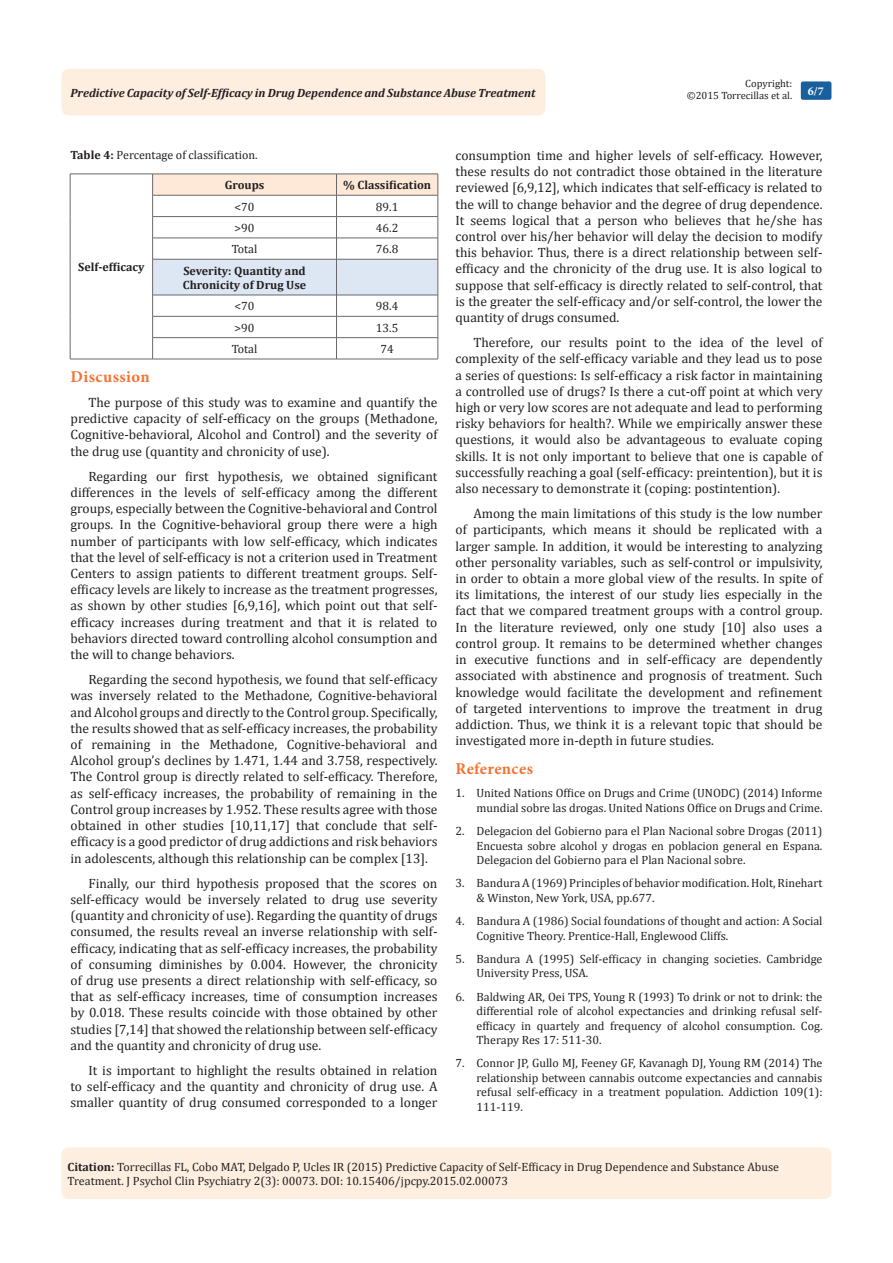
<style>
.page{position:relative;width:893px;height:1263px;background:#fff}
.page>*{position:absolute;margin:0;border:0;box-sizing:border-box;transform-origin:0 0}
.t1{font:700 16.5px "Minion Pro";letter-spacing:.025em;color:#f37331}
.t2{font:13.5px/16.2px "Cambria";color:#231f20;text-align:justify}
.t3{font:12px/14.4px "Cambria";color:#231f20}
.t4{font:italic 700 12px "Cambria";color:#231f20}
.t5{font:700 12px/14.4px "Cambria";color:#231f20}
.t6{font:700 12px "Minion Pro";color:#fff}
.t7{font:10.5px "Cambria";color:#231f20}
.s1{font-weight:700}
</style>
<div class="page">
<hr style="left:70px;top:174px;width:83px;height:1px;background:#69696c">
<svg style="left:70px;top:174px;width:1px;height:85px"></svg>
<hr style="left:70px;top:259px;width:1px;height:36px;background:#69696c">
<svg style="left:70px;top:295px;width:1px;height:64px"></svg>
<svg style="left:152px;top:174px;width:287px;height:185px"></svg>
<hr style="left:70px;top:359px;width:83px;height:1px;background:#69696c">
<hr style="left:153px;top:359px;width:183px;height:1px;background:#69696c">
<hr style="left:336px;top:359px;width:102px;height:1px;background:#69696c">
<div style="left:62px;top:69px;width:484px;height:47px;background:#feeee0;border-radius:8px"></div>
<div style="left:801px;top:81px;width:30px;height:19px;background:#18609d;border-radius:2px"></div>
<div style="left:62px;top:1147px;width:769px;height:52px;background:#feeee0;border-radius:7px"></div>
<p class="t7" style="left:745px;top:77px;width:48px">Copyright:</p>
<p class="t7" style="left:687px;top:89px;width:107px">©2015 Torrecillas et al.</p>
<p class="t4" style="left:70px;top:84px;width:467px">Predictive Capacity of Self-Efficacy in Drug Dependence and Substance Abuse Treatment</p>
<p class="t6" style="left:808px;top:83px;width:17px">6/7</p>
<p class="t3" style="left:70px;top:148px;width:189px"><span class="s1">Table 4:</span> Percentage of classification.</p>
<p class="t5" style="left:78px;top:259px;width:68px">Self-efficacy</p>
<p class="t5" style="left:225px;top:178px;width:41px">Groups</p>
<p class="t5" style="left:343px;top:178px;width:90px">% Classification</p>
<p class="t3" style="left:235px;top:199px;width:21px">&lt;70</p>
<p class="t3" style="left:376px;top:199px;width:24px">89.1</p>
<p class="t3" style="left:235px;top:221px;width:21px">&gt;90</p>
<p class="t3" style="left:376px;top:221px;width:24px">46.2</p>
<p class="t3" style="left:232px;top:242px;width:27px">Total</p>
<p class="t3" style="left:376px;top:242px;width:24px">76.8</p>
<p class="t5" style="left:183px;top:263px;width:125px">Severity: Quantity and<br>Chronicity of Drug Use</p>
<p class="t3" style="left:235px;top:299px;width:21px">&lt;70</p>
<p class="t3" style="left:376px;top:299px;width:24px">98.4</p>
<p class="t3" style="left:235px;top:320px;width:21px">&gt;90</p>
<p class="t3" style="left:376px;top:320px;width:24px">13.5</p>
<p class="t3" style="left:232px;top:342px;width:27px">Total</p>
<p class="t3" style="left:380px;top:342px;width:15px">74</p>
<p class="t1" style="left:71px;top:365px;width:81px">Discussion</p>
<p class="t2" style="left:71px;top:394px;width:368px;text-indent:18px">The purpose of this study was to examine and quantify the predictive capacity of self-efficacy on the groups (Methadone, Cognitive-behavioral, Alcohol and Control) and the severity of the drug use (quantity and chronicity of use).</p>
<p class="t2" style="left:71px;top:468px;width:368px;text-indent:18px">Regarding our first hypothesis, we obtained significant differences in the levels of self-efficacy among the different groups, especially between the Cognitive-behavioral and Control groups. In the Cognitive-behavioral group there were a high number of participants with low self-efficacy, which indicates that the level of self-efficacy is not a criterion used in Treatment Centers to assign patients to different treatment groups. Self&shy;efficacy levels are likely to increase as the treatment progresses, as shown by other studies [6,9,16], which point out that self&shy;efficacy increases during treatment and that it is related to behaviors directed toward controlling alcohol consumption and the will to change behaviors.</p>
<p class="t2" style="left:71px;top:671px;width:368px;text-indent:18px">Regarding the second hypothesis, we found that self-efficacy was inversely related to the Methadone, Cognitive-behavioral and Alcohol groups and directly to the Control group. Specifically, the results showed that as self-efficacy increases, the probability of remaining in the Methadone, Cognitive-behavioral and Alcohol group’s declines by 1.471, 1.44 and 3.758, respectively.<br>The Control group is directly related to self-efficacy. Therefore, as self-efficacy increases, the probability of remaining in the Control group increases by 1.952. These results agree with those obtained in other studies [10,11,17] that conclude that self&shy;efficacy is a good predictor of drug addictions and risk behaviors in adolescents, although this relationship can be complex [13].</p>
<p class="t2" style="left:71px;top:875px;width:368px;text-indent:18px">Finally, our third hypothesis proposed that the scores on self-efficacy would be inversely related to drug use severity (quantity and chronicity of use). Regarding the quantity of drugs consumed, the results reveal an inverse relationship with self&shy;efficacy, indicating that as self-efficacy increases, the probability of consuming diminishes by 0.004. However, the chronicity of drug use presents a direct relationship with self-efficacy, so that as self-efficacy increases, time of consumption increases by 0.018. These results coincide with those obtained by other studies [7,14] that showed the relationship between self-efficacy and the quantity and chronicity of drug use.</p>
<p class="t2" style="left:71px;top:1062px;width:368px;text-indent:18px">It is important to highlight the results obtained in relation to self-efficacy and the quantity and chronicity of drug use. A smaller quantity of drug consumed corresponded to a longer</p>
<p class="t2" style="left:455px;top:147px;width:368px">consumption time and higher levels of self-efficacy. However, these results do not contradict those obtained in the literature reviewed [6,9,12], which indicates that self-efficacy is related to the will to change behavior and the degree of drug dependence.<br>It seems logical that a person who believes that he/she has control over his/her behavior will delay the decision to modify this behavior. Thus, there is a direct relationship between self&shy;efficacy and the chronicity of the drug use. It is also logical to suppose that self-efficacy is directly related to self-control, that is the greater the self-efficacy and/or self-control, the lower the quantity of drugs consumed.</p>
<p class="t2" style="left:455px;top:334px;width:368px;text-indent:18px">Therefore, our results point to the idea of the level of complexity of the self-efficacy variable and they lead us to pose a series of questions: Is self-efficacy a risk factor in maintaining a controlled use of drugs? Is there a cut-off point at which very high or very low scores are not adequate and lead to performing risky behaviors for health?. While we empirically answer these questions, it would also be advantageous to evaluate coping skills. It is not only important to believe that one is capable of successfully reaching a goal (self-efficacy: preintention), but it is also necessary to demonstrate it (coping: postintention).</p>
<p class="t2" style="left:455px;top:505px;width:368px;text-indent:18px">Among the main limitations of this study is the low number of participants, which means it should be replicated with a larger sample. In addition, it would be interesting to analyzing other personality variables, such as self-control or impulsivity, in order to obtain a more global view of the results. In spite of its limitations, the interest of our study lies especially in the fact that we compared treatment groups with a control group.<br>In the literature reviewed, only one study [10] also uses a control group. It remains to be determined whether changes in executive functions and in self-efficacy are dependently associated with abstinence and prognosis of treatment. Such knowledge would facilitate the development and refinement of targeted interventions to improve the treatment in drug addiction. Thus, we think it is a relevant topic that should be investigated more in-depth in future studies.</p>
<p class="t1" style="left:455px;top:757px;width:79px">References</p>
<p class="t3" style="left:455px;top:786px;width:368px;text-align:right">1. United Nations Office on Drugs and Crime (UNODC) (2014) Informe mundial sobre las drogas. United Nations Office on Drugs and Crime.</p>
<p class="t3" style="left:476px;top:824px;width:347px;text-align:justify;text-indent:-21px">2. Delegacion del Gobierno para el Plan Nacional sobre Drogas (2011)<br>Encuesta sobre alcohol y drogas en poblacion general en Espana.<br>Delegacion del Gobierno para el Plan Nacional sobre.</p>
<p class="t3" style="left:476px;top:876px;width:347px;text-indent:-21px">3. Bandura A (1969) Principles of behavior modification. Holt, Rinehart &amp; Winston, New York, USA, pp.677.</p>
<p class="t3" style="left:476px;top:914px;width:347px;text-indent:-21px">4. Bandura A (1986) Social foundations of thought and action: A Social<br>Cognitive Theory. Prentice-Hall, Englewood Cliffs.</p>
<p class="t3" style="left:476px;top:951px;width:347px;text-indent:-21px">5. Bandura A (1995) Self-efficacy in changing societies. Cambridge<br>University Press, USA.</p>
<p class="t3" style="left:476px;top:989px;width:347px;text-align:justify;text-indent:-21px">6. Baldwing AR, Oei TPS, Young R (1993) To drink or not to drink: the differential role of alcohol expectancies and drinking refusal self&shy;efficacy in quartely and frequency of alcohol consumption. Cog.<br>Therapy Res 17: 511-30.</p>
<p class="t3" style="left:476px;top:1056px;width:347px;text-align:justify;text-indent:-21px">7. Connor JP, Gullo MJ, Feeney GF, Kavanagh DJ, Young RM (2014) The relationship between cannabis outcome expectancies and cannabis refusal self-efficacy in a treatment population. Addiction 109(1):<br>111-119.</p>
<p class="t3" style="left:68px;top:1159px;width:713px"><span class="s1">Citation:</span> Torrecillas FL, Cobo MAT, Delgado P, Ucles IR (2015) Predictive Capacity of Self-Efficacy in Drug Dependence and Substance Abuse<br>Treatment. J Psychol Clin Psychiatry 2(3): 00073. DOI: 10.15406/jpcpy.2015.02.00073</p>
</div>
